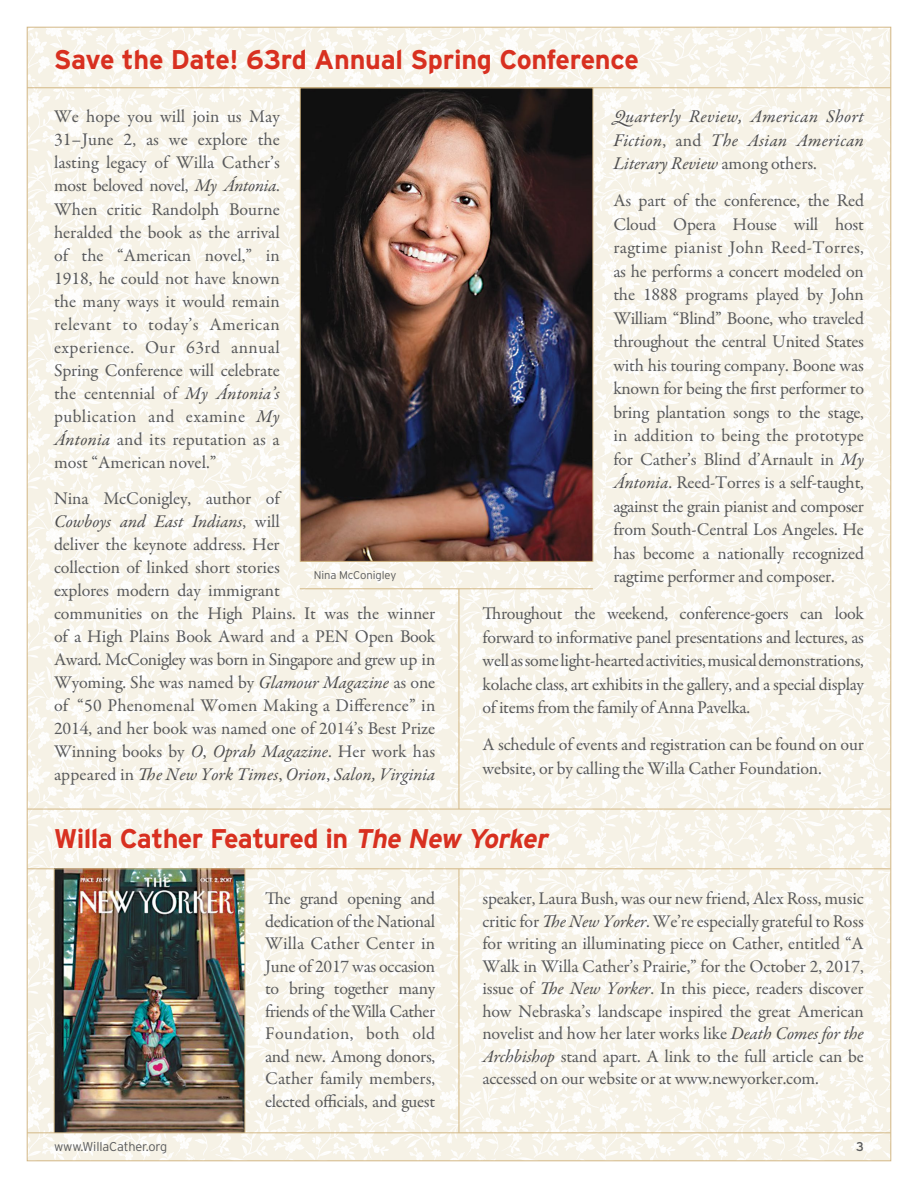
<style>
.page{position:relative;width:918px;height:1188px;background:#fff}
.page>*{position:absolute;margin:0;border:0;box-sizing:border-box;transform-origin:0 0}
.t1{font:700 27px "Interstate";letter-spacing:-.02em;color:#d83020}
.t2{font:18px/23px "Garamond Premr Pro";letter-spacing:-.005em;color:#58595b;text-align:justify}
.t3{font:italic 18px/23.5px "Garamond Premr Pro";letter-spacing:.02em;color:#4d4d4f;text-align:justify}
.t4{font:300 12.75px "Interstate";letter-spacing:-.01em;color:#58595b}
.t5{font:12.75px "Interstate";color:#58595b}
.t6{font:300 11.25px "Interstate";letter-spacing:-.01em;color:#58595b}
.s1{font-style:italic;color:#4d4d4f}
.s2{color:#4d4d4f}
.s3{font-style:normal;color:#58595b}
.s4{font-style:italic}
</style>
<div class="page">
<img style="left:29px;top:29px;width:860px;height:1130px">
<img style="left:55px;top:870px;width:190px;height:263px">
<img style="left:302px;top:90px;width:289px;height:470px">
<hr style="left:27px;top:1133px;width:864px;height:1px;background:#d3b886">
<hr style="left:459px;top:869px;width:1px;height:264px;background:#d3b886">
<hr style="left:245px;top:869px;width:1px;height:264px;background:#d3b886">
<hr style="left:54px;top:869px;width:1px;height:264px;background:#d3b886">
<hr style="left:27px;top:869px;width:864px;height:1px;background:#d3b886">
<hr style="left:27px;top:809px;width:864px;height:1px;background:#d3b886">
<hr style="left:459px;top:589px;width:1px;height:220px;background:#d3b886">
<hr style="left:300px;top:589px;width:293px;height:1px;background:#d3b886">
<hr style="left:27px;top:88px;width:864px;height:1px;background:#d3b886">
<h1 class="t1" style="left:54px;top:45px;width:586px">Save the Date! 63rd Annual Spring Conference</h1>
<p class="t2" style="left:54px;top:106px;width:227px">We hope you will join us May 31–June 2, as we explore the lasting legacy of Willa Cather’s most beloved novel, <span class="s1">My Ántonia</span>.<br>When critic Randolph Bourne heralded the book as the arrival of the “American novel,” in 1918, he could not have known the many ways it would remain relevant to today’s American experience. Our 63rd annual Spring Conference will celebrate the centennial of <span class="s1">My Ántonia’s </span>publication and examine <span class="s1">My Ántonia</span> and its reputation as a most “American novel.”</p>
<p class="t2" style="left:54px;top:488px;width:383px;text-align:left">Nina McConigley, author of<br><span class="s1">Cowboys and East Indians</span>, will<br>deliver the keynote address. Her<br>collection of linked short stories<br>explores modern day immigrant<br>communities on the High Plains. It was the winner of a High Plains Book Award and a PEN Open Book Award. McConigley was born in Singapore and grew up in Wyoming. She was named by <span class="s1">Glamour Magazine</span> as one of “50 Phenomenal Women Making a Difference” in 2014, and her book was named one of 2014’s Best Prize Winning books by <span class="s1">O</span><span class="s2">,</span> <span class="s1">Oprah Magazine</span>. Her work has appeared in <span class="s1">The New York Times</span><span class="s2">,</span> <span class="s1">Orion</span><span class="s2">,</span> <span class="s1">Salon, Virginia</span></p>
<p class="t6" style="left:314px;top:569px;width:84px">Nina McConigley</p>
<p class="t3" style="left:613px;top:106px;width:252px">Quarterly Review, American Short Fiction<span class="s3">, and</span> The Asian American Literary Review <span class="s3">among others.</span></p>
<p class="t2" style="left:613px;top:189px;width:252px;line-height:23.5px">As part of the conference, the Red Cloud Opera House will host ragtime pianist John Reed-Torres, as he performs a concert modeled on the 1888 programs played by John William “Blind” Boone, who traveled throughout the central United States with his touring company. Boone was known for being the first performer to bring plantation songs to the stage, in addition to being the prototype for Cather’s Blind d’Arnault in <span class="s1">My Ántonia</span>. Reed-Torres is a self-taught, against the grain pianist and composer from South-Central Los Angeles. He has become a nationally recognized ragtime performer and composer.</p>
<p class="t2" style="left:483px;top:602px;width:383px;line-height:23.5px">Throughout the weekend, conference-goers can look forward to informative panel presentations and lectures, as well as some light-hearted activities, musical demonstrations, kolache class, art exhibits in the gallery, and a special display of items from the family of Anna Pavelka.</p>
<p class="t2" style="left:483px;top:733px;width:383px;line-height:23.5px">A schedule of events and registration can be found on our website, or by calling the Willa Cather Foundation.</p>
<h1 class="t1" style="left:54px;top:823px;width:501px">Willa Cather Featured in <span class="s4">The New Yorker</span></h1>
<p class="t2" style="left:265px;top:888px;width:171px;line-height:22.5px">The grand opening and dedication of the National Willa Cather Center in June of 2017 was occasion to bring together many friends of the Willa Cather Foundation, both old and new. Among donors, Cather family members, elected officials, and guest</p>
<p class="t2" style="left:482px;top:888px;width:383px;line-height:22.5px">speaker, Laura Bush, was our new friend, Alex Ross, music critic for <span class="s1">The New Yorker</span>. We’re especially grateful to Ross for writing an illuminating piece on Cather, entitled “A Walk in Willa Cather’s Prairie,” for the October 2, 2017, issue of <span class="s1">The New Yorker</span>. In this piece, readers discover how Nebraska’s landscape inspired the great American novelist and how her later works like <span class="s1">Death Comes for the Archbishop</span> stand apart. A link to the full article can be accessed on our website or at www.newyorker.com.</p>
<p class="t4" style="left:54px;top:1139px;width:115px">www.WillaCather.org</p>
<p class="t5" style="left:856px;top:1139px;width:9px">3</p>
</div>
